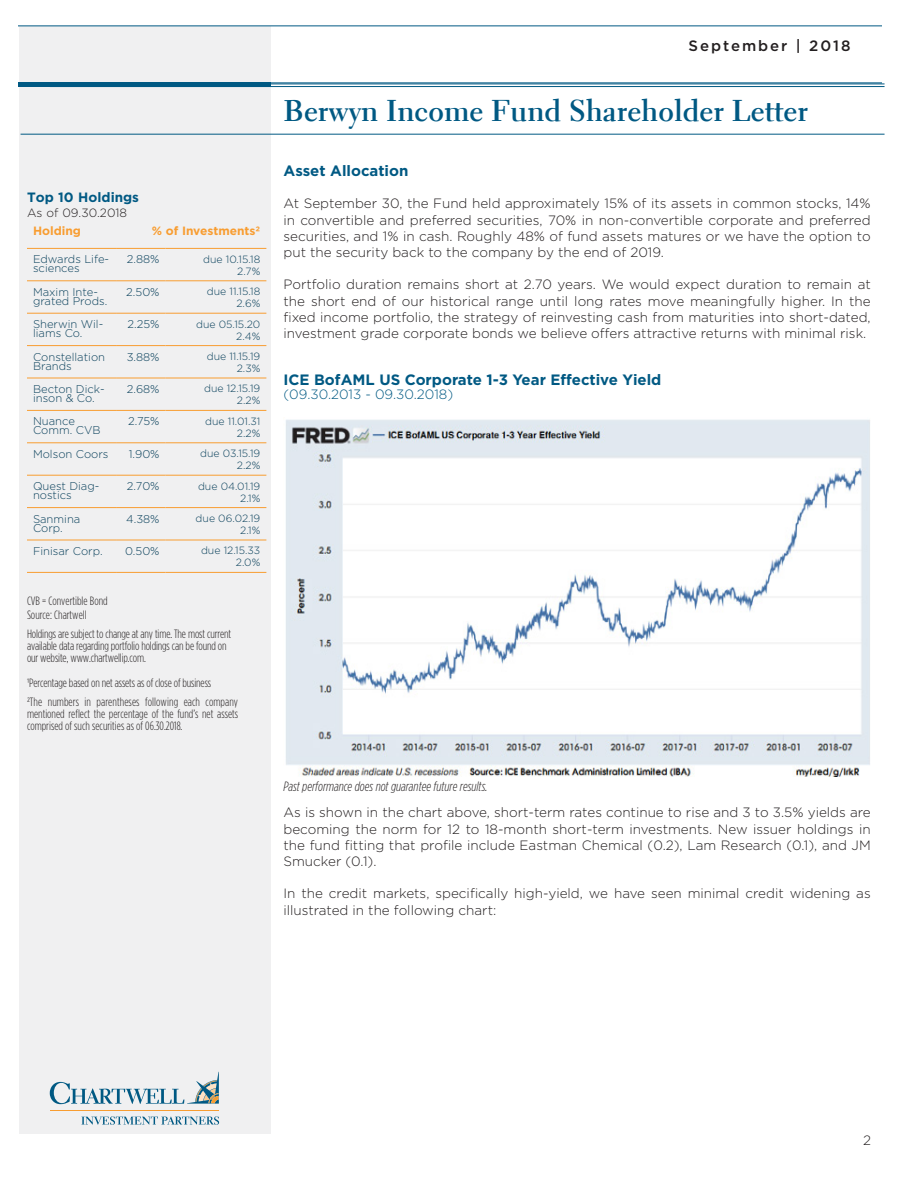
<style>
.page{position:relative;width:918px;height:1188px;background:#fff}
.page>*{position:absolute;margin:0;border:0;box-sizing:border-box;transform-origin:0 0}
.t1{font:700 30px "Electra LT";color:#005983}
.t2{font:700 15px "Gotham";color:#005983}
.t3{font:500 15px "Gotham";letter-spacing:.13em;color:#231f20}
.t4{font:300 13.5px/16.2px "Gotham";color:#231f20;text-align:justify}
.t5{font:italic 300 13.5px "Gotham Condensed";color:#231f20}
.t6{font:300 13.5px "Gotham";color:#005983}
.Sidebar_Subhead{font:700 13.5px "Gotham";color:#005983}
.t7{font:300 12px/12px "Gotham Condensed";letter-spacing:-.01em;color:#231f20}
.t8{font:700 12px "Gotham";color:#f89d31}
.t9{font:300 12px "Gotham";color:#231f20}
.t10{font:300 11.25px/9px "Gotham";color:#0a415c}
.t11{font:300 10.5px "Gotham";color:#0a415c}
</style>
<div class="page">
<div style="left:19px;top:26px;width:251px;height:1108px;background:#f0f0f1"></div>
<hr style="left:18px;top:26px;width:864px;height:1px;background:#005983">
<hr style="left:18px;top:82px;width:864px;height:1px;background:#005983">
<hr style="left:50px;top:84px;width:835px;height:1px;background:#005983">
<hr style="left:50px;top:86px;width:835px;height:1px;background:#005983">
<div style="left:18px;top:82px;width:252px;height:5px;background:#005983"></div>
<hr style="left:21px;top:134px;width:864px;height:1px;background:#005983">
<img style="left:286px;top:419px;width:584px;height:358px">
<svg style="left:50px;top:1072px;width:169px;height:32px"></svg>
<hr style="left:50px;top:1110px;width:169px;height:1px;background:#f89d31">
<svg style="left:81px;top:1116px;width:138px;height:9px"></svg>
<hr style="left:166px;top:410px;width:100px;height:1px;background:#f89d31">
<hr style="left:166px;top:475px;width:100px;height:1px;background:#f89d31">
<hr style="left:166px;top:507px;width:100px;height:1px;background:#f89d31">
<hr style="left:166px;top:540px;width:100px;height:1px;background:#f89d31">
<hr style="left:166px;top:572px;width:100px;height:1px;background:#f89d31">
<hr style="left:27px;top:313px;width:89px;height:1px;background:#f89d31">
<hr style="left:116px;top:313px;width:50px;height:1px;background:#f89d31">
<hr style="left:27px;top:345px;width:89px;height:1px;background:#f89d31">
<hr style="left:116px;top:345px;width:50px;height:1px;background:#f89d31">
<hr style="left:27px;top:378px;width:89px;height:1px;background:#f89d31">
<hr style="left:116px;top:378px;width:50px;height:1px;background:#f89d31">
<hr style="left:27px;top:410px;width:89px;height:1px;background:#f89d31">
<hr style="left:116px;top:410px;width:50px;height:1px;background:#f89d31">
<hr style="left:27px;top:443px;width:89px;height:1px;background:#f89d31">
<hr style="left:116px;top:443px;width:50px;height:1px;background:#f89d31">
<hr style="left:27px;top:475px;width:89px;height:1px;background:#f89d31">
<hr style="left:116px;top:475px;width:50px;height:1px;background:#f89d31">
<hr style="left:27px;top:507px;width:89px;height:1px;background:#f89d31">
<hr style="left:116px;top:507px;width:50px;height:1px;background:#f89d31">
<hr style="left:27px;top:540px;width:89px;height:1px;background:#f89d31">
<hr style="left:116px;top:540px;width:50px;height:1px;background:#f89d31">
<hr style="left:27px;top:572px;width:89px;height:1px;background:#f89d31">
<hr style="left:116px;top:572px;width:50px;height:1px;background:#f89d31">
<hr style="left:27px;top:248px;width:89px;height:1px;background:#f89d31">
<hr style="left:27px;top:281px;width:89px;height:1px;background:#f89d31">
<hr style="left:116px;top:281px;width:50px;height:1px;background:#f89d31">
<hr style="left:166px;top:281px;width:100px;height:1px;background:#f89d31">
<hr style="left:166px;top:313px;width:100px;height:1px;background:#f89d31">
<hr style="left:166px;top:345px;width:100px;height:1px;background:#f89d31">
<hr style="left:166px;top:378px;width:100px;height:1px;background:#f89d31">
<hr style="left:166px;top:443px;width:100px;height:1px;background:#f89d31">
<hr style="left:116px;top:248px;width:50px;height:1px;background:#f89d31">
<hr style="left:166px;top:248px;width:100px;height:1px;background:#f89d31">
<p class="Sidebar_Subhead" style="left:27px;top:188px;width:114px">Top 10 Holdings</p>
<p class="t9" style="left:27px;top:205px;width:102px">As of 09.30.2018</p>
<p class="t8" style="left:33px;top:223px;width:50px">Holding</p>
<p class="t8" style="left:152px;top:223px;width:110px">% of Investments2</p>
<p class="t10" style="left:33px;top:255px;width:78px">Edwards Life&shy;sciences</p>
<p class="t10" style="left:127px;top:255px;width:34px">2.88%</p>
<p class="t11" style="left:203px;top:252px;width:59px">due 10.15.18</p>
<p class="t11" style="left:237px;top:264px;width:25px">2.7%</p>
<p class="t10" style="left:33px;top:287px;width:76px">Maxim Inte&shy;grated Prods.</p>
<p class="t10" style="left:126px;top:287px;width:35px">2.50%</p>
<p class="t11" style="left:207px;top:285px;width:55px">due 11.15.18</p>
<p class="t11" style="left:236px;top:297px;width:26px">2.6%</p>
<p class="t10" style="left:33px;top:319px;width:72px">Sherwin Wil&shy;liams Co.</p>
<p class="t10" style="left:128px;top:319px;width:33px">2.25%</p>
<p class="t11" style="left:196px;top:317px;width:66px">due 05.15.20</p>
<p class="t11" style="left:236px;top:329px;width:26px">2.4%</p>
<p class="t10" style="left:33px;top:352px;width:74px">Constellation<br>Brands</p>
<p class="t10" style="left:127px;top:352px;width:34px">3.88%</p>
<p class="t11" style="left:207px;top:350px;width:55px">due 11.15.19</p>
<p class="t11" style="left:237px;top:362px;width:25px">2.3%</p>
<p class="t10" style="left:33px;top:384px;width:73px">Becton Dick&shy;inson &amp; Co.</p>
<p class="t10" style="left:127px;top:384px;width:34px">2.68%</p>
<p class="t11" style="left:204px;top:382px;width:58px">due 12.15.19</p>
<p class="t11" style="left:237px;top:394px;width:25px">2.2%</p>
<p class="t10" style="left:33px;top:417px;width:69px">Nuance<br>Comm. CVB</p>
<p class="t10" style="left:128px;top:417px;width:33px">2.75%</p>
<p class="t11" style="left:205px;top:414px;width:57px">due 11.01.31</p>
<p class="t11" style="left:237px;top:426px;width:25px">2.2%</p>
<p class="t10" style="left:33px;top:449px;width:77px">Molson Coors</p>
<p class="t10" style="left:129px;top:449px;width:32px">1.90%</p>
<p class="t11" style="left:200px;top:447px;width:62px">due 03.15.19</p>
<p class="t11" style="left:237px;top:459px;width:25px">2.2%</p>
<p class="t10" style="left:33px;top:481px;width:68px">Quest Diag&shy;nostics</p>
<p class="t10" style="left:127px;top:481px;width:34px">2.70%</p>
<p class="t11" style="left:198px;top:479px;width:64px">due 04.01.19</p>
<p class="t11" style="left:240px;top:491px;width:22px">2.1%</p>
<p class="t10" style="left:33px;top:514px;width:49px">Sanmina<br>Corp.</p>
<p class="t10" style="left:126px;top:514px;width:35px">4.38%</p>
<p class="t11" style="left:196px;top:512px;width:66px">due 06.02.19</p>
<p class="t11" style="left:240px;top:524px;width:22px">2.1%</p>
<p class="t10" style="left:33px;top:546px;width:71px">Finisar Corp.</p>
<p class="t10" style="left:125px;top:546px;width:36px">0.50%</p>
<p class="t11" style="left:201px;top:544px;width:61px">due 12.15.33</p>
<p class="t11" style="left:236px;top:556px;width:26px">2.0%</p>
<p class="t7" style="left:27px;top:595px;width:82px">CVB = Convertible Bond</p>
<p class="t7" style="left:27px;top:609px;width:61px">Source: Chartwell</p>
<p class="t7" style="left:27px;top:627px;width:206px">Holdings are subject to change at any time. The most current available data regarding portfolio holdings can be found on our website, www.chartwellip.com.</p>
<p class="t7" style="left:27px;top:677px;width:186px">1Percentage based on net assets as of close of business</p>
<p class="t7" style="left:27px;top:696px;width:213px;text-align:justify">2The numbers in parentheses following each company mentioned reflect the percentage of the fund’s net assets comprised of such securities as of 06.30.2018.</p>
<p class="t3" style="left:689px;top:36px;width:163px">September | 2018</p>
<p class="t1" style="left:284px;top:92px;width:526px">Berwyn Income Fund Shareholder Letter</p>
<p class="t2" style="left:284px;top:161px;width:126px">Asset Allocation</p>
<p class="t4" style="left:284px;top:195px;width:589px">At September 30, the Fund held approximately 15% of its assets in common stocks, 14% in convertible and preferred securities, 70% in non-convertible corporate and preferred securities, and 1% in cash. Roughly 48% of fund assets matures or we have the option to put the security back to the company by the end of 2019.</p>
<p class="t4" style="left:284px;top:276px;width:589px">Portfolio duration remains short at 2.70 years. We would expect duration to remain at the short end of our historical range until long rates move meaningfully higher. In the fixed income portfolio, the strategy of reinvesting cash from maturities into short-dated, investment grade corporate bonds we believe offers attractive returns with minimal risk.</p>
<p class="t2" style="left:284px;top:370px;width:379px">ICE BofAML US Corporate 1-3 Year Effective Yield</p>
<p class="t6" style="left:284px;top:386px;width:171px">(09.30.2013 - 09.30.2018)</p>
<p class="t5" style="left:284px;top:779px;width:205px">Past performance does not guarantee future results.</p>
<p class="t4" style="left:284px;top:804px;width:589px">As is shown in the chart above, short-term rates continue to rise and 3 to 3.5% yields are becoming the norm for 12 to 18-month short-term investments. New issuer holdings in the fund fitting that profile include Eastman Chemical (0.2), Lam Research (0.1), and JM Smucker (0.1).</p>
<p class="t4" style="left:284px;top:885px;width:589px">In the credit markets, specifically high-yield, we have seen minimal credit widening as illustrated in the following chart:</p>
<p class="t4" style="left:863px;top:1132px;width:9px">2</p>
</div>
